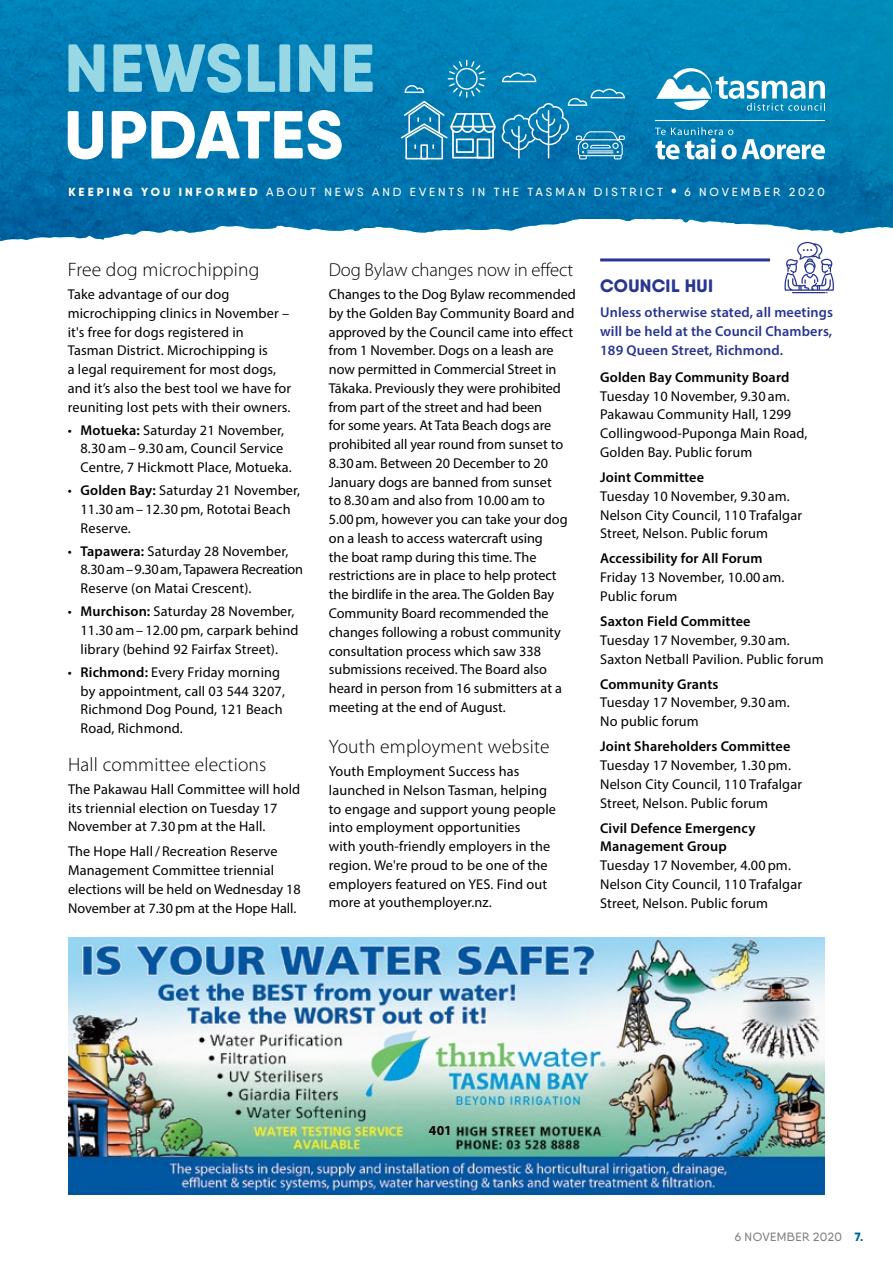
<style>
.page{position:relative;width:893px;height:1263px;background:#fff}
.page>*{position:absolute;margin:0;border:0;box-sizing:border-box;transform-origin:0 0}
.t1{font:300 19.5px "Myriad Pro";letter-spacing:.01em;color:#000}
.t2{font:300 18.75px "Myriad Pro";letter-spacing:-.01em;color:#000}
.t3{font:800 18px "Qanelas Soft DEMO";letter-spacing:.02em;color:#283691}
.t4{font:14.25px/18.8px "Myriad Pro";letter-spacing:.01em;color:#000}
.t5{font:600 14.25px/18.8px "Myriad Pro";letter-spacing:.01em;color:#000}
.t6{font:600 14.25px/18.8px "Myriad Pro";letter-spacing:.01em;color:#283691;text-align:justify}
.t7{font:700 13.65px "Myriad Pro";color:#110005}
.t8{font:500 12px "Qanelas Soft DEMO";letter-spacing:.03em;color:#808285}
.t9{font:500 11.7px "Qanelas Soft DEMO";letter-spacing:.245em;color:#fff}
.s1{font-weight:800}
.s2{font-weight:600}
.s3{font-weight:800;color:#00648a}
</style>
<div class="page">
<img style="left:68px;top:938px;width:757px;height:257px">
<img style="left:426px;top:1120px;width:26px;height:21px">
<svg style="left:601px;top:1126px;width:7px;height:9px"></svg>
<svg style="left:360px;top:1140px;width:6px;height:8px"></svg>
<img style="left:0;top:0;width:893px;height:102px">
<svg style="left:0;top:102px;width:893px;height:139px;background:#2184b6"></svg>
<img style="left:206px;top:103px;width:568px;height:31px">
<svg style="left:68px;top:110px;width:274px;height:49px"></svg>
<svg style="left:68px;top:43px;width:305px;height:50px;background:#54aecd"></svg>
<svg style="left:671px;top:188px;width:5px;height:5px"></svg>
<svg style="left:502px;top:89px;width:123px;height:70px;background:#208aba"></svg>
<svg style="left:502px;top:72px;width:34px;height:10px"></svg>
<svg style="left:401px;top:60px;width:95px;height:99px;background:#288fbe"></svg>
<svg style="left:656px;top:68px;width:169px;height:43px"></svg>
<hr style="left:655px;top:120px;width:170px;height:1px;background:#fff">
<svg style="left:655px;top:127px;width:170px;height:32px"></svg>
<svg style="left:784px;top:242px;width:50px;height:51px"></svg>
<hr style="left:600px;top:258px;width:170px;height:3px;background:#283691">
<p class="t9" style="left:68px;top:186px;width:596px"><span class="s1">KEEPING YOU INFORMED</span> ABOUT NEWS AND EVENTS IN THE TASMAN DISTRICT</p>
<p class="t9" style="left:684px;top:186px;width:142px">6 NOVEMBER 2020</p>
<h1 class="t1" style="left:68px;top:258px;width:193px">Free dog microchipping</h1>
<p class="t4" style="left:68px;top:285px;width:225px">Take advantage of our dog microchipping clinics in November – it's free for dogs registered in Tasman District. Microchipping is<br>a legal requirement for most dogs, and it’s also the best tool we have for reuniting lost pets with their owners.</p>
<p class="t4" style="left:81px;top:420px;width:213px;text-indent:-13px">• <span class="s2">Motueka:</span> Saturday 21 November,<br>8.30 am – 9.30 am, Council Service<br>Centre, 7 Hickmott Place, Motueka.</p>
<p class="t4" style="left:81px;top:481px;width:221px;text-indent:-13px">• <span class="s2">Golden Bay:</span> Saturday 21 November,<br>11.30 am – 12.30 pm, Rototai Beach<br>Reserve.</p>
<p class="t4" style="left:81px;top:541px;width:224px;text-indent:-13px">• <span class="s2">Tapawera:</span> Saturday 28 November,<br>8.30am–9.30am, Tapawera Recreation<br>Reserve (on Matai Crescent).</p>
<p class="t4" style="left:81px;top:602px;width:219px;text-indent:-13px">• <span class="s2">Murchison:</span> Saturday 28 November,<br>11.30 am – 12.00 pm, carpark behind library (behind 92 Fairfax Street).</p>
<p class="t4" style="left:81px;top:662px;width:206px;text-indent:-13px">• <span class="s2">Richmond:</span> Every Friday morning by appointment, call 03 544 3207,<br>Richmond Dog Pound, 121 Beach<br>Road, Richmond.</p>
<h1 class="t1" style="left:68px;top:752px;width:200px">Hall committee elections</h1>
<p class="t4" style="left:68px;top:779px;width:234px">The Pakawau Hall Committee will hold its triennial election on Tuesday 17<br>November at 7.30 pm at the Hall.</p>
<p class="t4" style="left:68px;top:842px;width:234px">The Hope Hall/ Recreation Reserve Management Committee triennial elections will be held on Wednesday 18<br>November at 7.30pm at the Hope Hall.</p>
<h2 class="t2" style="left:329px;top:259px;width:246px">Dog Bylaw changes now in effect</h2>
<p class="t4" style="left:329px;top:285px;width:249px">Changes to the Dog Bylaw recommended by the Golden Bay Community Board and approved by the Council came into effect from 1 November. Dogs on a leash are now permitted in Commercial Street in Tākaka. Previously they were prohibited from part of the street and had been<br>for some years. At Tata Beach dogs are prohibited all year round from sunset to 8.30am. Between 20 December to 20<br>January dogs are banned from sunset<br>to 8.30am and also from 10.00am to 5.00pm, however you can take your dog on a leash to access watercraft using<br>the boat ramp during this time. The restrictions are in place to help protect the birdlife in the area. The Golden Bay Community Board recommended the changes following a robust community consultation process which saw 338 submissions received. The Board also heard in person from 16 submitters at a meeting at the end of August.</p>
<h1 class="t1" style="left:329px;top:735px;width:222px">Youth employment website</h1>
<p class="t4" style="left:329px;top:762px;width:229px">Youth Employment Success has launched in Nelson Tasman, helping to engage and support young people into employment opportunities<br>with youth-friendly employers in the region. We're proud to be one of the employers featured on YES. Find out more at youthemployer.nz.</p>
<p class="t3" style="left:600px;top:277px;width:114px">COUNCIL HUI</p>
<p class="t6" style="left:600px;top:303px;width:234px">Unless otherwise stated, all meetings will be held at the Council Chambers, 189 Queen Street, Richmond.</p>
<p class="t5" style="left:600px;top:367px;width:191px">Golden Bay Community Board</p>
<p class="t4" style="left:600px;top:386px;width:209px">Tuesday 10 November, 9.30 am.<br>Pakawau Community Hall, 1299<br>Collingwood-Puponga Main Road,<br>Golden Bay. Public forum</p>
<p class="t5" style="left:600px;top:467px;width:105px">Joint Committee</p>
<p class="t4" style="left:600px;top:486px;width:203px">Tuesday 10 November, 9.30 am.<br>Nelson City Council, 110 Trafalgar<br>Street, Nelson. Public forum</p>
<p class="t5" style="left:600px;top:549px;width:164px">Accessibility for All Forum</p>
<p class="t4" style="left:600px;top:568px;width:186px">Friday 13 November, 10.00 am.<br>Public forum</p>
<p class="t5" style="left:600px;top:611px;width:152px">Saxton Field Committee</p>
<p class="t4" style="left:600px;top:630px;width:225px">Tuesday 17 November, 9.30 am.<br>Saxton Netball Pavilion. Public forum</p>
<p class="t5" style="left:600px;top:674px;width:120px">Community Grants</p>
<p class="t4" style="left:600px;top:693px;width:191px">Tuesday 17 November, 9.30 am.<br>No public forum</p>
<p class="t5" style="left:600px;top:737px;width:192px">Joint Shareholders Committee</p>
<p class="t4" style="left:600px;top:756px;width:203px">Tuesday 17 November, 1.30 pm.<br>Nelson City Council, 110 Trafalgar<br>Street, Nelson. Public forum</p>
<p class="t5" style="left:600px;top:818px;width:157px">Civil Defence Emergency<br>Management Group</p>
<p class="t4" style="left:600px;top:856px;width:203px">Tuesday 17 November, 4.00 pm.<br>Nelson City Council, 110 Trafalgar<br>Street, Nelson. Public forum</p>
<p class="t7" style="left:429px;top:1121px;width:25px">401</p>
<p class="t8" style="left:735px;top:1231px;width:130px">6 NOVEMBER 2020 <span class="s3">7.</span></p>
</div>
